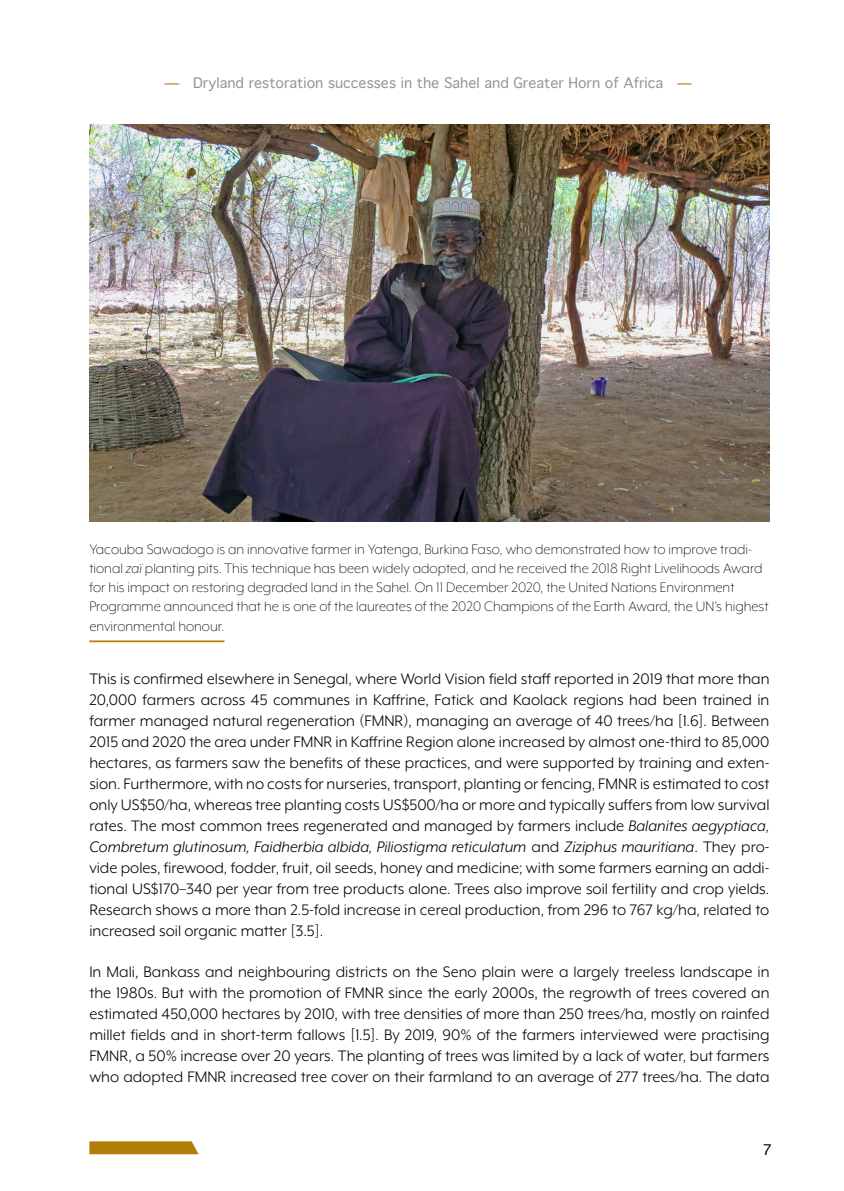
<style>
.page{position:relative;width:844px;height:1191px;background:#fff}
.page>*{position:absolute;margin:0;border:0;box-sizing:border-box;transform-origin:0 0}
.Body{font:17.5px/21px "Mr Eaves XL Mod OT";color:#000;text-align:justify}
.photo-caption{font:300 15.75px/19.2px "Mr Eaves XL Mod OT";color:#000}
.page_number___header{font:14px "Thonburi";color:#939598}
.t1{font:14px "Thonburi";color:#000}
.s1{font-weight:700;color:#b07e09}
.s2{font-style:italic}
</style>
<div class="page">
<svg style="left:89px;top:1141px;width:109px;height:13px"></svg>
<img style="left:89px;top:124px;width:680px;height:397px">
<hr style="left:89px;top:640px;width:135px;height:2px;background:#b07e09">
<p class="page_number___header" style="left:165px;top:75px;width:528px"><span class="s1">—</span> Dryland restoration successes in the Sahel and Greater Horn of Africa <span class="s1">—</span></p>
<p class="photo-caption" style="left:89px;top:539px;width:680px">Yacouba Sawadogo is an innovative farmer in Yatenga, Burkina Faso, who demonstrated how to improve tradi&shy;tional <span class="s2">zaï</span> planting pits. This technique has been widely adopted, and he received the 2018 Right Livelihoods Award for his impact on restoring degraded land in the Sahel. On 11 December 2020, the United Nations Environment Programme announced that he is one of the laureates of the 2020 Champions of the Earth Award, the UN's highest environmental honour.</p>
<p class="Body" style="left:89px;top:668px;width:681px">This is confirmed elsewhere in Senegal, where World Vision field staff reported in 2019 that more than 20,000 farmers across 45 communes in Kaffrine, Fatick and Kaolack regions had been trained in farmer managed natural regeneration (FMNR), managing an average of 40 trees/ha [1.6]. Between 2015 and 2020 the area under FMNR in Kaffrine Region alone increased by almost one-third to 85,000 hectares, as farmers saw the benefits of these practices, and were supported by training and exten&shy;sion. Furthermore, with no costs for nurseries, transport, planting or fencing, FMNR is estimated to cost only US$50/ha, whereas tree planting costs US$500/ha or more and typically suffers from low survival rates. The most common trees regenerated and managed by farmers include <span class="s2">Balanites aegyptiaca, Combretum glutinosum, Faidherbia albida, Piliostigma reticulatum</span> and <span class="s2">Ziziphus mauritiana</span>. They pro&shy;vide poles, firewood, fodder, fruit, oil seeds, honey and medicine; with some farmers earning an addi&shy;tional US$170–340 per year from tree products alone. Trees also improve soil fertility and crop yields.<br>Research shows a more than 2.5-fold increase in cereal production, from 296 to 767 kg/ha, related to increased soil organic matter [3.5].</p>
<p class="Body" style="left:89px;top:961px;width:681px">In Mali, Bankass and neighbouring districts on the Seno plain were a largely treeless landscape in the 1980s. But with the promotion of FMNR since the early 2000s, the regrowth of trees covered an estimated 450,000 hectares by 2010, with tree densities of more than 250 trees/ha, mostly on rainfed millet fields and in short-term fallows [1.5]. By 2019, 90% of the farmers interviewed were practising FMNR, a 50% increase over 20 years. The planting of trees was limited by a lack of water, but farmers who adopted FMNR increased tree cover on their farmland to an average of 277 trees/ha. The data</p>
<p class="t1" style="left:762px;top:1141px;width:11px">7</p>
</div>
